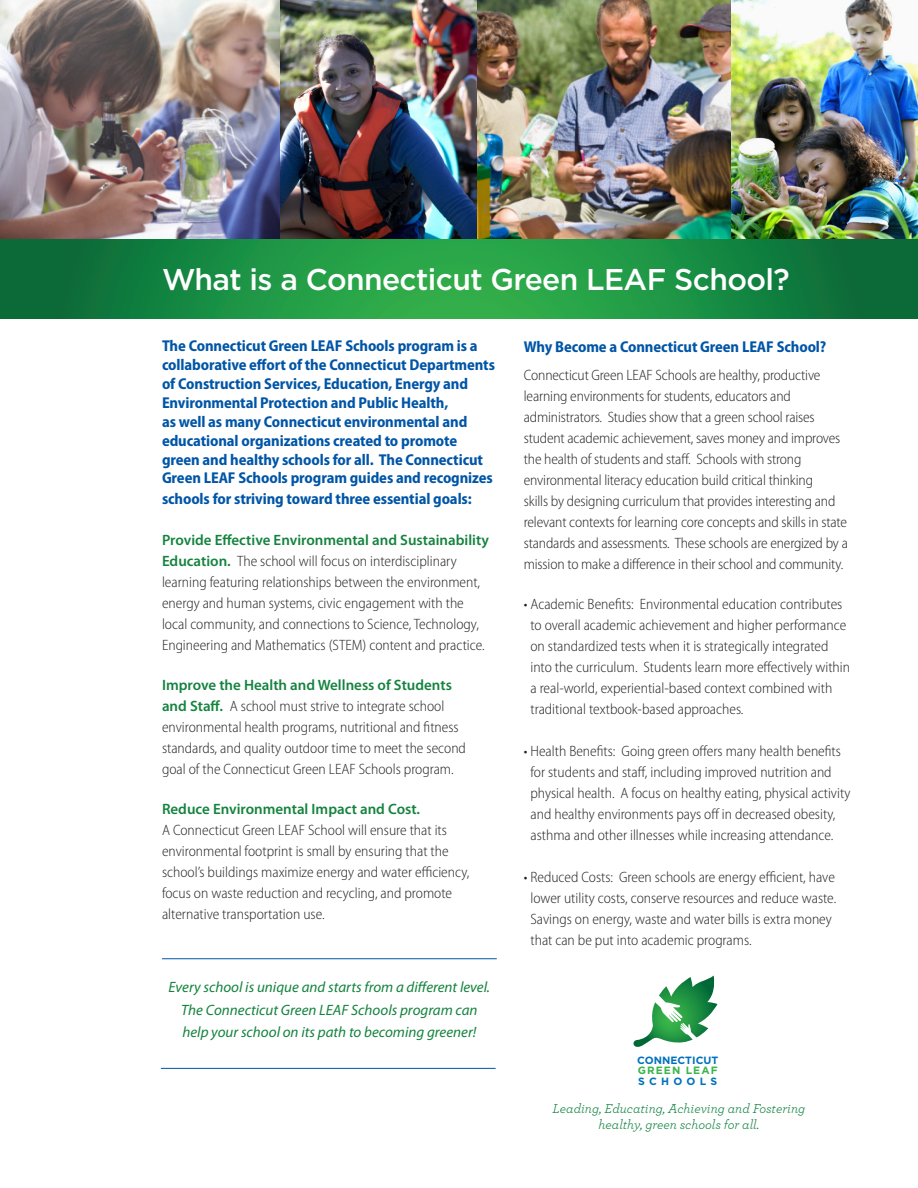
<style>
.page{position:relative;width:918px;height:1188px;background:#fff}
.page>*{position:absolute;margin:0;border:0;box-sizing:border-box;transform-origin:0 0}
.G-lower_case_head{font:500 30px "Gotham";letter-spacing:-.02em;color:#fff}
.t1{font:700 semi-condensed 15.75px/18.9px "Myriad Pro";letter-spacing:-.005em;color:#0155a7}
.new_copy2{font:300 semi-condensed 15px/21px "Myriad Pro";color:#231f20}
.new_copy2-2{font:italic 15px/22.5px "Myriad Pro";color:#14833e;text-align:center}
.t2{font:italic 13.5px/16.2px "Archer";color:#118340;text-align:center}
.t3{font:700 10.5px/10.5px "Gotham";letter-spacing:.1em;color:#0071bc;text-align:justify}
.s1{font-weight:600;font-stretch:normal;color:#14833e}
.s2{font-weight:600;font-stretch:normal;color:#118340}
.s3{color:#39b54a}
</style>
<div class="page">
<img style="left:0;top:0;width:280px;height:240px">
<img style="left:730px;top:0;width:188px;height:240px">
<img style="left:280px;top:0;width:197px;height:240px">
<img style="left:477px;top:0;width:253px;height:240px">
<svg style="left:633px;top:976px;width:84px;height:71px"></svg>
<svg style="left:0;top:240px;width:918px;height:79px;background:#1b8c42"></svg>
<hr style="left:162px;top:958px;width:335px;height:1px;background:#0155a7">
<hr style="left:161px;top:1068px;width:335px;height:1px;background:#0155a7">
<p class="G-lower_case_head" style="left:162px;top:260px;width:629px">What is a Connecticut Green LEAF School?</p>
<p class="t1" style="left:162px;top:337px;width:335px">The Connecticut Green LEAF Schools program is a collaborative effort of the Connecticut Departments of Construction Services, Education, Energy and Environmental Protection and Public Health,<br>as well as many Connecticut environmental and educational organizations created to promote green and healthy schools for all. The Connecticut Green LEAF Schools program guides and recognizes</p>
<p class="t1" style="left:162px;top:490px;width:311px">schools for striving toward three essential goals:</p>
<p class="new_copy2" style="left:162px;top:530px;width:328px"><span class="s1">Provide Effecti</span><span class="s2">ve</span> <span class="s1">Environmental and Sustainability Education.</span> The school will focus on interdisciplinary learning featuring relationships between the environment, energy and human systems, civic engagement with the local community, and connections to Science, Technology, Engineering and Mathematics (STEM) content and practice.</p>
<p class="new_copy2" style="left:162px;top:675px;width:306px"><span class="s1">Improve the Health and Wellness of Students and Staff.</span> A school must strive to integrate school environmental health programs, nutritional and fitness standards, and quality outdoor time to meet the second goal of the Connecticut Green LEAF Schools program.</p>
<p class="new_copy2" style="left:162px;top:799px;width:309px"><span class="s1">Reduce Environmental Impact and Cost.<br></span>A Connecticut Green LEAF School will ensure that its environmental footprint is small by ensuring that the school’s buildings maximize energy and water efficiency, focus on waste reduction and recycling, and promote alternative transportation use.</p>
<p class="new_copy2-2" style="left:169px;top:976px;width:323px">Every school is unique and starts from a different level.<br>The Connecticut Green LEAF Schools program can help your school on its path to becoming greener!</p>
<p class="t1" style="left:524px;top:337px;width:304px">Why Become a Connecticut Green LEAF School?</p>
<p class="new_copy2" style="left:524px;top:365px;width:326px">Connecticut Green LEAF Schools are healthy, productive learning environments for students, educators and administrators. Studies show that a green school raises student academic achievement, saves money and improves the health of students and staff. Schools with strong environmental literacy education build critical thinking<br>skills by designing curriculum that provides interesting and relevant contexts for learning core concepts and skills in state standards and assessments. These schools are energized by a mission to make a difference in their school and community.</p>
<p class="new_copy2" style="left:530px;top:594px;width:321px;text-indent:-7px">• Academic Benefits: Environmental education contributes to overall academic achievement and higher performance on standardized tests when it is strategically integrated into the curriculum. Students learn more effectively within a real-world, experiential-based context combined with traditional textbook-based approaches.</p>
<p class="new_copy2" style="left:530px;top:741px;width:322px;text-indent:-7px">• Health Benefits: Going green offers many health benefits for students and staff, including improved nutrition and physical health. A focus on healthy eating, physical activity and healthy environments pays off in decreased obesity, asthma and other illnesses while increasing attendance.</p>
<p class="new_copy2" style="left:530px;top:867px;width:307px;text-indent:-7px">• Reduced Costs: Green schools are energy efficient, have lower utility costs, conserve resources and reduce waste.<br>Savings on energy, waste and water bills is extra money that can be put into academic programs.</p>
<p class="t3" style="left:637px;top:1055px;width:82px">CONNECTICUT <span class="s3">GREEN LEAF </span>SCHOOLS</p>
<p class="t2" style="left:553px;top:1100px;width:254px">Leading, Educating, Achieving and Fostering healthy, green schools for all.</p>
</div>
